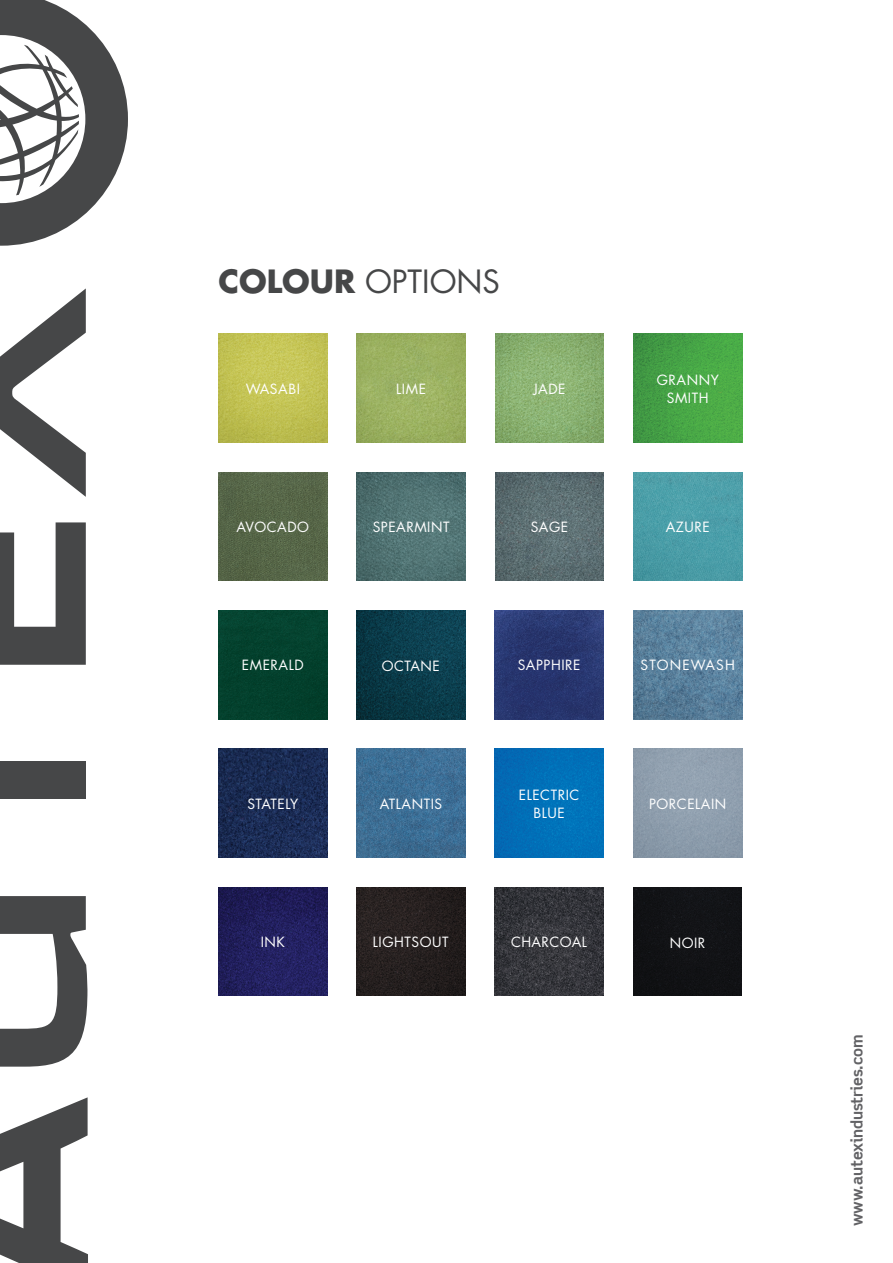
<style>
.page{position:relative;width:893px;height:1263px;background:#fff}
.page>*{position:absolute;margin:0;border:0;box-sizing:border-box;transform-origin:0 0}
.t1{font:31.2px "Futura Std";color:#464748}
.t2{font:700 15.45px "Scene Alt";letter-spacing:-.01em;color:#626265}
.t3{font:13.8px/18.3px "Futura Std";letter-spacing:.04em;color:#fff;text-align:center}
.t4{font:13.8px "Futura Std";letter-spacing:.08em;color:#fff}
.t5{font:13.8px "Futura Std";color:#fff}
.s1{font-weight:700}
</style>
<div class="page">
<svg style="left:0;top:0;width:128px;height:246px"></svg>
<svg style="left:0;top:896px;width:87px;height:171px"></svg>
<div style="left:0;top:761px;width:86px;height:38px;background:#464748"></div>
<svg style="left:0;top:288px;width:86px;height:209px"></svg>
<svg style="left:0;top:522px;width:86px;height:143px"></svg>
<svg style="left:0;top:1097px;width:88px;height:166px"></svg>
<img style="left:633px;top:749px;width:109px;height:108px">
<img style="left:357px;top:887px;width:108px;height:109px">
<img style="left:495px;top:887px;width:108px;height:109px">
<div style="left:633px;top:887px;width:109px;height:109px;background:#111215"></div>
<img style="left:495px;top:334px;width:109px;height:108px">
<img style="left:495px;top:472px;width:109px;height:109px">
<img style="left:219px;top:472px;width:108px;height:109px">
<img style="left:357px;top:472px;width:108px;height:109px">
<img style="left:633px;top:334px;width:109px;height:108px">
<img style="left:219px;top:334px;width:108px;height:108px">
<img style="left:357px;top:334px;width:108px;height:108px">
<img style="left:633px;top:472px;width:109px;height:109px">
<img style="left:633px;top:610px;width:109px;height:109px">
<img style="left:357px;top:611px;width:108px;height:108px">
<img style="left:219px;top:887px;width:108px;height:109px">
<img style="left:219px;top:749px;width:108px;height:108px">
<img style="left:495px;top:749px;width:108px;height:108px">
<img style="left:495px;top:610px;width:108px;height:109px">
<img style="left:357px;top:749px;width:108px;height:108px">
<div style="left:219px;top:610px;width:108px;height:109px;background:#04412d"></div>
<h1 class="t1" style="left:219px;top:262px;width:283px"><span class="s1">COLOUR</span> OPTIONS</h1>
<p class="t3" style="left:246px;top:380px;width:56px">WASABI</p>
<p class="t3" style="left:396px;top:380px;width:31px">LIME</p>
<p class="t3" style="left:533px;top:380px;width:34px">JADE</p>
<p class="t3" style="left:237px;top:518px;width:74px">AVOCADO</p>
<p class="t3" style="left:373px;top:518px;width:78px">SPEARMINT</p>
<p class="t3" style="left:531px;top:518px;width:39px">SAGE</p>
<p class="t3" style="left:657px;top:371px;width:64px">GRANNY<br>SMITH</p>
<p class="t3" style="left:666px;top:518px;width:46px">AZURE</p>
<p class="t3" style="left:242px;top:656px;width:63px">EMERALD</p>
<p class="t3" style="left:382px;top:656px;width:60px">OCTANE</p>
<p class="t4" style="left:641px;top:656px;width:96px">STONEWASH</p>
<p class="t3" style="left:518px;top:656px;width:64px">SAPPHIRE</p>
<p class="t5" style="left:247px;top:795px;width:52px">STATELY</p>
<p class="t3" style="left:519px;top:785px;width:62px">ELECTRIC<br>BLUE</p>
<p class="t3" style="left:380px;top:795px;width:64px">ATLANTIS</p>
<p class="t3" style="left:649px;top:795px;width:79px">PORCELAIN</p>
<p class="t3" style="left:261px;top:933px;width:26px">INK</p>
<p class="t3" style="left:373px;top:933px;width:77px">LIGHTSOUT</p>
<p class="t3" style="left:511px;top:933px;width:78px">CHARCOAL</p>
<p class="t3" style="left:670px;top:934px;width:37px">NOIR</p>
<p class="t2" style="left:847px;top:1226px;width:193px;rotate:-90deg">www.autexindustries.com</p>
</div>
